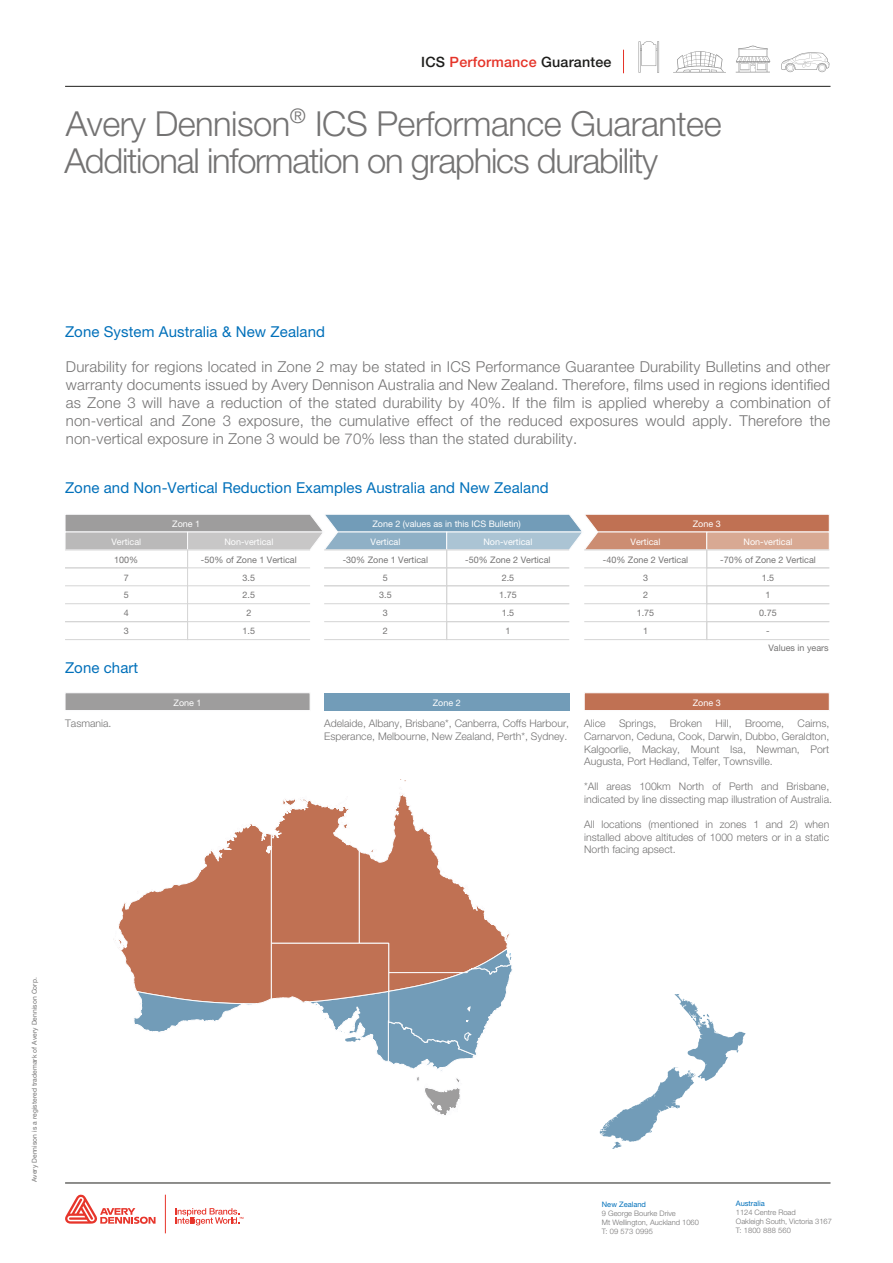
<style>
.page{position:relative;width:893px;height:1263px;background:#fff}
.page>*{position:absolute;margin:0;border:0;box-sizing:border-box;transform-origin:0 0}
.t1{font:300 34.5px/36.9px "Helvetica Neue LT Std";letter-spacing:-.035em;color:#747373}
.t2{font:300 15px/18px "Helvetica Neue LT Std";letter-spacing:.01em;color:#747373;text-align:justify}
.t3{font:15px "Helvetica Neue LT Std";letter-spacing:.005em;color:#0070ba}
.t4{font:500 14.25px "Helvetica Neue LT Std";letter-spacing:.015em;color:#1d1d1b}
.t5{font:300 10.5px/12.6px "Helvetica Neue LT Std";color:#747373}
.t6{font:9px "Helvetica Neue LT Std";color:#747373}
.t7{font:9px/17.4px "Helvetica Neue LT Std";color:#fff}
.t8{font:300 7.5px/9px "Helvetica Neue LT Std";color:#747373}
.t9{font:7.5px "Helvetica Neue LT Std";color:#0070ba}
.t10{font:6.75px "Helvetica Neue LT Std";letter-spacing:.01em;color:#747373}
.s1{color:#e53429}
</style>
<div class="page">
<hr style="left:165px;top:1195px;width:1px;height:38px;background:#e7352b">
<svg style="left:65px;top:1194px;width:91px;height:30px"></svg>
<svg style="left:175px;top:1208px;width:68px;height:17px"></svg>
<svg style="left:623px;top:50px;width:1px;height:23px"></svg>
<svg style="left:673px;top:51px;width:53px;height:22px"></svg>
<svg style="left:736px;top:45px;width:34px;height:27px"></svg>
<svg style="left:639px;top:41px;width:20px;height:32px"></svg>
<svg style="left:781px;top:52px;width:48px;height:20px"></svg>
<hr style="left:65px;top:1183px;width:765px;height:1px;background:#1d1d1b">
<hr style="left:65px;top:86px;width:765px;height:1px;background:#1d1d1b">
<div style="left:65px;top:549px;width:123px;height:19px;border:1px solid #d5d5d5"></div>
<div style="left:187px;top:549px;width:123px;height:19px;border:1px solid #d5d5d5"></div>
<div style="left:65px;top:567px;width:123px;height:19px;border:1px solid #d5d5d5"></div>
<div style="left:187px;top:585px;width:123px;height:19px;border:1px solid #d5d5d5"></div>
<div style="left:65px;top:603px;width:123px;height:19px;border:1px solid #d5d5d5"></div>
<div style="left:65px;top:621px;width:123px;height:19px;border:1px solid #d5d5d5"></div>
<div style="left:187px;top:621px;width:123px;height:19px;border:1px solid #d5d5d5"></div>
<div style="left:324px;top:549px;width:123px;height:19px;border:1px solid #d5d5d5"></div>
<div style="left:446px;top:549px;width:124px;height:19px;border:1px solid #d5d5d5"></div>
<div style="left:324px;top:567px;width:123px;height:19px;border:1px solid #d5d5d5"></div>
<div style="left:446px;top:567px;width:124px;height:19px;border:1px solid #d5d5d5"></div>
<div style="left:324px;top:585px;width:123px;height:19px;border:1px solid #d5d5d5"></div>
<div style="left:446px;top:585px;width:124px;height:19px;border:1px solid #d5d5d5"></div>
<div style="left:446px;top:603px;width:124px;height:19px;border:1px solid #d5d5d5"></div>
<div style="left:324px;top:621px;width:123px;height:19px;border:1px solid #d5d5d5"></div>
<div style="left:446px;top:621px;width:124px;height:19px;border:1px solid #d5d5d5"></div>
<svg style="left:65px;top:514px;width:764px;height:36px;background:#b0aaab"></svg>
<div style="left:707px;top:532px;width:122px;height:18px;background:#d8a993;border:1px solid #fcfcfd"></div>
<div style="left:584px;top:549px;width:123px;height:19px;border:1px solid #d5d5d5"></div>
<div style="left:706px;top:549px;width:124px;height:19px;border:1px solid #d5d5d5"></div>
<div style="left:706px;top:567px;width:124px;height:19px;border:1px solid #d5d5d5"></div>
<div style="left:584px;top:585px;width:123px;height:19px;border:1px solid #d5d5d5"></div>
<div style="left:706px;top:585px;width:124px;height:19px;border:1px solid #d5d5d5"></div>
<div style="left:706px;top:603px;width:124px;height:19px;border:1px solid #d5d5d5"></div>
<div style="left:584px;top:621px;width:123px;height:19px;border:1px solid #d5d5d5"></div>
<div style="left:706px;top:621px;width:124px;height:19px;border:1px solid #d5d5d5"></div>
<div style="left:65px;top:693px;width:245px;height:18px;background:#9e9d9d;border:1px solid #fcfcfd"></div>
<div style="left:324px;top:693px;width:245px;height:17px;background:#729cb8"></div>
<div style="left:584px;top:693px;width:245px;height:18px;background:#c07153;border:1px solid #fcfcfd"></div>
<svg style="left:600px;top:994px;width:145px;height:155px"></svg>
<svg style="left:115px;top:794px;width:397px;height:321px"></svg>
<h3 class="t4" style="left:421px;top:53px;width:192px">ICS <span class="s1">Performance</span> Guarantee</h3>
<h1 class="t1" style="left:64px;top:105px;width:659px">Avery Dennison<sup>®</sup> ICS Performance Guarantee<br>Additional information on graphics durability</h1>
<h2 class="t3" style="left:65px;top:323px;width:262px">Zone System Australia &amp; New Zealand</h2>
<p class="t2" style="left:66px;top:357px;width:766px">Durability for regions located in Zone 2 may be stated in ICS Performance Guarantee Durability Bulletins and other warranty documents issued by Avery Dennison Australia and New Zealand. Therefore, films used in regions identified as Zone 3 will have a reduction of the stated durability by 40%. If the film is applied whereby a combination of non-vertical and Zone 3 exposure, the cumulative effect of the reduced exposures would apply. Therefore the non-vertical exposure in Zone 3 would be 70% less than the stated durability.</p>
<h2 class="t3" style="left:65px;top:479px;width:485px">Zone and Non-Vertical Reduction Examples Australia and New Zealand</h2>
<p class="t7" style="left:172px;top:515px;width:30px">Zone 1</p>
<p class="t7" style="left:111px;top:533px;width:31px">Vertical</p>
<p class="t7" style="left:224px;top:533px;width:50px">Non-vertical</p>
<p class="t6" style="left:114px;top:554px;width:26px">100%</p>
<p class="t6" style="left:201px;top:554px;width:97px">-50% of Zone 1 Vertical</p>
<p class="t6" style="left:124px;top:572px;width:7px">7</p>
<p class="t6" style="left:243px;top:572px;width:14px">3.5</p>
<p class="t6" style="left:124px;top:590px;width:7px">5</p>
<p class="t6" style="left:243px;top:590px;width:14px">2.5</p>
<p class="t6" style="left:124px;top:608px;width:7px">4</p>
<p class="t6" style="left:246px;top:608px;width:7px">2</p>
<p class="t6" style="left:124px;top:626px;width:7px">3</p>
<p class="t6" style="left:243px;top:626px;width:14px">1.5</p>
<h2 class="t3" style="left:65px;top:658px;width:75px">Zone chart</h2>
<p class="t7" style="left:370px;top:515px;width:152px">Zone 2 (values as in this ICS Bulletin)<br>Vertical</p>
<p class="t7" style="left:483px;top:533px;width:50px">Non-vertical</p>
<p class="t6" style="left:343px;top:554px;width:87px">-30% Zone 1 Vertical</p>
<p class="t6" style="left:465px;top:554px;width:87px">-50% Zone 2 Vertical</p>
<p class="t6" style="left:383px;top:572px;width:7px">5</p>
<p class="t6" style="left:502px;top:572px;width:14px">2.5</p>
<p class="t6" style="left:379px;top:590px;width:14px">3.5</p>
<p class="t6" style="left:499px;top:590px;width:19px">1.75</p>
<p class="t6" style="left:383px;top:608px;width:7px">3</p>
<p class="t6" style="left:502px;top:608px;width:14px">1.5</p>
<p class="t6" style="left:383px;top:626px;width:7px">2</p>
<p class="t6" style="left:505px;top:626px;width:7px">1</p>
<p class="t7" style="left:693px;top:515px;width:30px">Zone 3</p>
<p class="t7" style="left:631px;top:533px;width:31px">Vertical</p>
<p class="t7" style="left:743px;top:533px;width:50px">Non-vertical</p>
<p class="t6" style="left:603px;top:554px;width:87px">-40% Zone 2 Vertical</p>
<p class="t6" style="left:720px;top:554px;width:97px">-70% of Zone 2 Vertical</p>
<p class="t6" style="left:643px;top:572px;width:7px">3</p>
<p class="t6" style="left:762px;top:572px;width:14px">1.5</p>
<p class="t6" style="left:643px;top:590px;width:7px">2</p>
<p class="t6" style="left:765px;top:590px;width:7px">1</p>
<p class="t6" style="left:637px;top:608px;width:19px">1.75</p>
<p class="t6" style="left:759px;top:608px;width:19px">0.75</p>
<p class="t6" style="left:643px;top:626px;width:7px">1</p>
<p class="t6" style="left:766px;top:626px;width:5px">-</p>
<p class="t6" style="left:768px;top:642px;width:62px">Values in years</p>
<p class="t7" style="left:174px;top:694px;width:30px">Zone 1</p>
<p class="t7" style="left:433px;top:694px;width:30px">Zone 2</p>
<p class="t7" style="left:693px;top:694px;width:30px">Zone 3</p>
<p class="t5" style="left:65px;top:717px;width:48px">Tasmania.</p>
<p class="t5" style="left:324px;top:717px;width:247px">Adelaide, Albany, Brisbane*, Canberra, Coffs Harbour,<br>Esperance, Melbourne, New Zealand, Perth*, Sydney.</p>
<p class="t5" style="left:584px;top:717px;width:23px">Alice</p>
<p class="t5" style="left:619px;top:717px;width:39px">Springs,</p>
<p class="t5" style="left:670px;top:717px;width:34px">Broken</p>
<p class="t5" style="left:716px;top:717px;width:18px">Hill,</p>
<p class="t5" style="left:745px;top:717px;width:41px">Broome,</p>
<p class="t5" style="left:584px;top:717px;width:247px;text-align:justify;text-indent:213px">Cairns, Carnarvon, Ceduna, Cook, Darwin, Dubbo, Geraldton, Kalgoorlie, Mackay, Mount Isa, Newman, Port Augusta, Port Hedland, Telfer, Townsville.</p>
<p class="t5" style="left:584px;top:780px;width:249px">*All areas 100km North of Perth and Brisbane, indicated by line dissecting map illustration of Australia.</p>
<p class="t5" style="left:584px;top:818px;width:247px;text-align:justify">All locations (mentioned in zones 1 and 2) when installed above altitudes of 1000 meters or in a static North facing apsect.</p>
<p class="t10" style="left:30px;top:1182px;width:207px;rotate:-90deg">Avery Dennison is a registered trademark of Avery Dennison Corp.</p>
<p class="t9" style="left:602px;top:1200px;width:46px">New Zealand</p>
<p class="t8" style="left:602px;top:1208px;width:98px">9 George Bourke Drive<br>Mt Wellington, Auckland 1060<br>T: 09 573 0995</p>
<p class="t9" style="left:736px;top:1199px;width:31px">Australia</p>
<p class="t8" style="left:736px;top:1208px;width:98px">1124 Centre Road<br>Oakleigh South, Victoria 3167<br>T: 1800 888 560</p>
</div>
